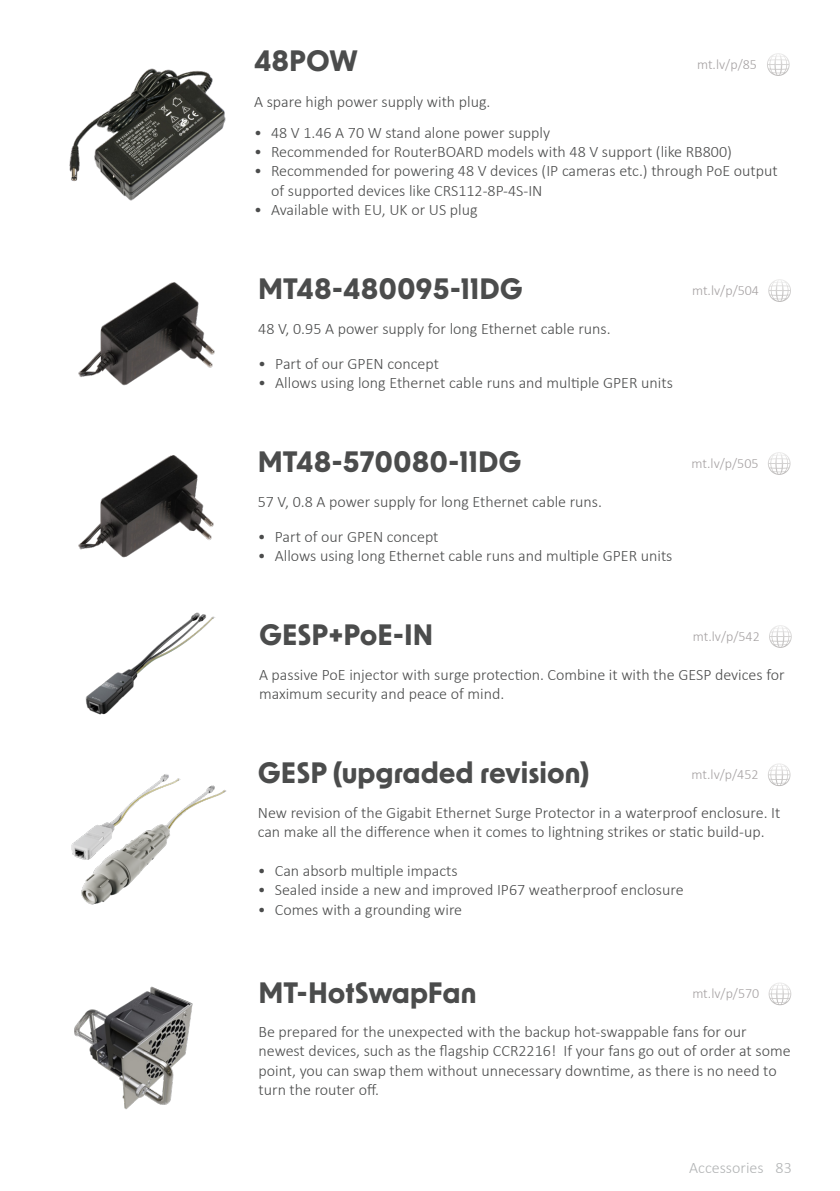
<style>
.page{position:relative;width:840px;height:1191px;background:#fff}
.page>*{position:absolute;margin:0;border:0;box-sizing:border-box;transform-origin:0 0}
.Produkta_virsraksts{font:700 28px "New Order";color:#4b4c4c}
.Parastais{font:300 16px/19.2px "Calibri";color:#4b4c4c}
.t1{font:300 16px "Calibri";color:#b2b4b5}
.linki{font:300 14px "Calibri";color:#a5a1a2}
</style>
<div class="page">
<img style="left:69px;top:68px;width:157px;height:133px">
<svg style="left:767px;top:53px;width:22px;height:23px"></svg>
<svg style="left:768px;top:279px;width:22px;height:23px"></svg>
<img style="left:78px;top:282px;width:137px;height:104px">
<svg style="left:768px;top:452px;width:22px;height:23px"></svg>
<img style="left:78px;top:455px;width:136px;height:103px">
<svg style="left:768px;top:763px;width:22px;height:23px"></svg>
<img style="left:71px;top:774px;width:155px;height:131px">
<svg style="left:769px;top:625px;width:22px;height:23px"></svg>
<img style="left:85px;top:612px;width:130px;height:103px">
<svg style="left:768px;top:983px;width:22px;height:22px"></svg>
<img style="left:74px;top:986px;width:119px;height:124px">
<p class="Produkta_virsraksts" style="left:254px;top:42px;width:106px">48POW</p>
<p class="linki" style="left:696px;top:56px;width:61px">mt.lv/p/85</p>
<p class="Parastais" style="left:254px;top:92px;width:238px">A spare high power supply with plug.</p>
<p class="Parastais" style="left:254px;top:123px;width:297px">• 48 V 1.46 A 70 W stand alone power supply</p>
<p class="Parastais" style="left:254px;top:142px;width:479px">• Recommended for RouterBOARD models with 48 V support (like RB800)</p>
<p class="Parastais" style="left:271px;top:161px;width:508px;text-indent:-17px">• Recommended for powering 48 V devices (IP cameras etc.) through PoE output of supported devices like CRS112-8P-4S-IN</p>
<p class="Parastais" style="left:254px;top:200px;width:225px">• Available with EU, UK or US plug</p>
<p class="Produkta_virsraksts" style="left:258px;top:271px;width:266px">MT48-480095-11DG</p>
<p class="linki" style="left:691px;top:282px;width:68px">mt.lv/p/504</p>
<p class="Parastais" style="left:258px;top:319px;width:354px">48 V, 0.95 A power supply for long Ethernet cable runs.</p>
<p class="Parastais" style="left:258px;top:354px;width:182px">• Part of our GPEN concept</p>
<p class="Parastais" style="left:258px;top:373px;width:416px">• Allows using long Ethernet cable runs and multiple GPER units</p>
<p class="Produkta_virsraksts" style="left:258px;top:444px;width:265px">MT48-570080-11DG</p>
<p class="linki" style="left:691px;top:454px;width:68px">mt.lv/p/505</p>
<p class="Parastais" style="left:258px;top:492px;width:345px">57 V, 0.8 A power supply for long Ethernet cable runs.</p>
<p class="Parastais" style="left:258px;top:527px;width:182px">• Part of our GPEN concept</p>
<p class="Parastais" style="left:258px;top:546px;width:416px">• Allows using long Ethernet cable runs and multiple GPER units</p>
<p class="Produkta_virsraksts" style="left:259px;top:617px;width:176px">GESP+PoE-IN</p>
<p class="linki" style="left:692px;top:627px;width:68px">mt.lv/p/542</p>
<p class="Parastais" style="left:259px;top:664px;width:527px">A passive PoE injector with surge protection. Combine it with the GESP devices for maximum security and peace of mind.</p>
<p class="Produkta_virsraksts" style="left:258px;top:755px;width:333px">GESP (upgraded revision)</p>
<p class="linki" style="left:691px;top:766px;width:68px">mt.lv/p/452</p>
<p class="Parastais" style="left:258px;top:803px;width:524px">New revision of the Gigabit Ethernet Surge Protector in a waterproof enclosure. It can make all the difference when it comes to lightning strikes or static build-up.</p>
<p class="Parastais" style="left:258px;top:861px;width:201px">• Can absorb multiple impacts</p>
<p class="Parastais" style="left:258px;top:880px;width:427px">• Sealed inside a new and improved IP67 weatherproof enclosure</p>
<p class="Parastais" style="left:258px;top:899px;width:206px">• Comes with a grounding wire</p>
<p class="Produkta_virsraksts" style="left:258px;top:974px;width:219px">MT-HotSwapFan</p>
<p class="linki" style="left:692px;top:985px;width:68px">mt.lv/p/570</p>
<p class="Parastais" style="left:258px;top:1022px;width:533px">Be prepared for the unexpected with the backup hot-swappable fans for our newest devices, such as the flagship CCR2216! If your fans go out of order at some point, you can swap them without unnecessary downtime, as there is no need to turn the router off.</p>
<p class="t1" style="left:688px;top:1157px;width:104px">Accessories 83</p>
</div>
